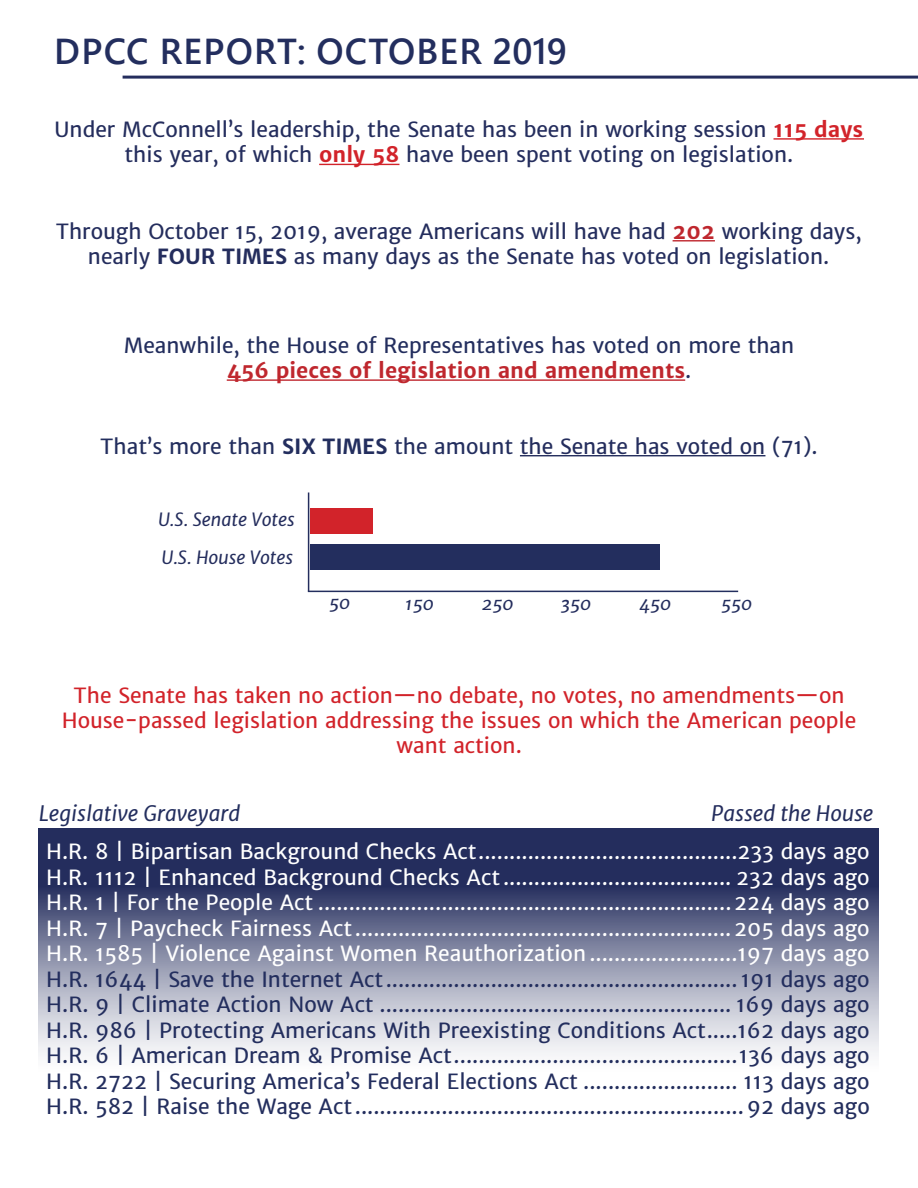
<style>
.page{position:relative;width:918px;height:1188px;background:#fff}
.page>*{position:absolute;margin:0;border:0;box-sizing:border-box;transform-origin:0 0}
.t1{font:600 36px "Segoe UI";letter-spacing:.035em;color:#232e5e}
.t2{font:21px/25.5px "Merriweather Sans";color:#232e5e;text-align:center}
.t3{font:21px/25.5px "Merriweather Sans";color:#fff;text-align:justify}
.t4{font:21px/25.2px "Merriweather Sans";color:#242d5d;text-align:center}
.t5{font:21px/25.2px "Merriweather Sans";color:#d2232a;text-align:center}
.t6{font:italic 21px "Merriweather Sans";color:#232e5e}
.t7{font:italic 21px "Merriweather Sans";color:#242d5d}
.t8{font:italic 18px "Merriweather Sans";color:#242d5d}
.t9{font:italic 18px "Merriweather Sans";color:#232e5e}
.s1{font-weight:700;color:#d2232a}
.s2{font-weight:700;color:#bf272e}
.s3{font-weight:700}
.s4{color:#242d5d}
</style>
<div class="page">
<hr style="left:123px;top:76px;width:795px;height:3px;background:#242d5d">
<div style="left:310px;top:508px;width:63px;height:26px;background:#d2232a"></div>
<div style="left:310px;top:544px;width:350px;height:26px;background:#232e5e"></div>
<hr style="left:227px;top:379px;width:458px;height:2px;background:#bf272e">
<hr style="left:520px;top:455px;width:245px;height:1px;background:#242d5d">
<hr style="left:308px;top:591px;width:430px;height:1px;background:#232e5e">
<hr style="left:308px;top:493px;width:1px;height:98px;background:#242d5d">
<svg style="left:39px;top:828px;width:840px;height:227px;background:#7a7f9c"></svg>
<hr style="left:673px;top:240px;width:42px;height:1px;background:#bf272e">
<hr style="left:773px;top:138px;width:91px;height:2px;background:#d2232a">
<hr style="left:319px;top:164px;width:80px;height:1px;background:#d2232a">
<h1 class="t1" style="left:54px;top:17px;width:514px">DPCC REPORT: OCTOBER 2019</h1>
<p class="t4" style="left:55px;top:116px;width:810px">Under McConnell’s leadership, the Senate has been in working session <span class="s1">115 days </span>this year, of which <span class="s1">only 58</span> have been spent voting on legislation.</p>
<p class="t4" style="left:56px;top:218px;width:807px">Through October 15, 2019, average Americans will have had <span class="s2">202</span> working days, nearly <span class="s3">FOUR TIMES</span> as many days as the Senate has voted on legislation.</p>
<p class="t2" style="left:124px;top:332px;width:672px">Meanwhile, the House of Representatives has voted on more than<br><span class="s2">456 pieces of legislation and amendments</span>.</p>
<p class="t2" style="left:100px;top:433px;width:719px">That’s more than <span class="s3">SIX TIMES</span> the amount <span class="s4">the Senate has voted on</span> (71).</p>
<p class="t8" style="left:158px;top:508px;width:138px">U.S. Senate Votes</p>
<p class="t8" style="left:161px;top:545px;width:133px">U.S. House Votes</p>
<p class="t8" style="left:329px;top:591px;width:23px">50</p>
<p class="t9" style="left:405px;top:591px;width:31px">150</p>
<p class="t8" style="left:482px;top:591px;width:34px">250</p>
<p class="t8" style="left:561px;top:591px;width:32px">350</p>
<p class="t8" style="left:639px;top:591px;width:34px">450</p>
<p class="t9" style="left:722px;top:591px;width:32px">550</p>
<p class="t5" style="left:62px;top:682px;width:796px">The Senate has taken no action—no debate, no votes, no amendments—on<br>House-passed legislation addressing the issues on which the American people want action.</p>
<p class="t6" style="left:39px;top:799px;width:203px">Legislative Graveyard</p>
<p class="t7" style="left:711px;top:799px;width:164px">Passed the House</p>
<p class="t3" style="left:46px;top:839px;width:825px">H.R. 8 | Bipartisan Background Checks Act..........................................233 days ago H.R. 1112 | Enhanced Background Checks Act ..................................... 232 days ago H.R. 1 | For the People Act ...................................................................224 days ago H.R. 7 | Paycheck Fairness Act .............................................................205 days ago H.R. 1585 | Violence Against Women Reauthorization ........................197 days ago</p>
<p class="t2" style="left:46px;top:966px;width:825px;text-align:justify">H.R. 1644 | Save the Internet Act ......................................................... 191 days ago H.R. 9 | Climate Action Now Act ......................................................... 169 days ago H.R. 986 | Protecting Americans With Preexisting Conditions Act.....162 days ago H.R. 6 | American Dream &amp; Promise Act..............................................136 days ago H.R. 2722 | Securing America’s Federal Elections Act ......................... 113 days ago H.R. 582 | Raise the Wage Act ...............................................................92 days ago</p>
</div>
